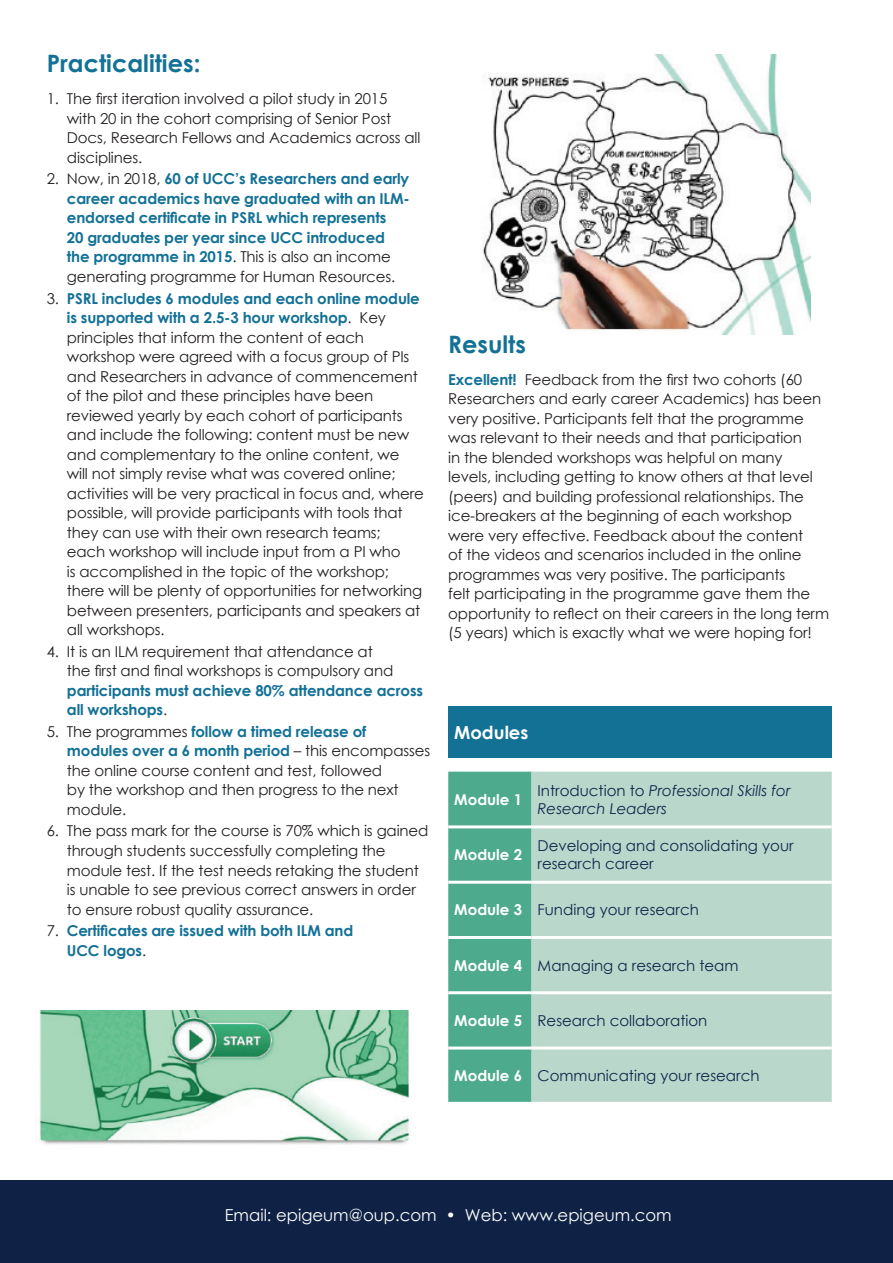
<style>
.page{position:relative;width:893px;height:1263px;background:#fff}
.page>*{position:absolute;margin:0;border:0;box-sizing:border-box;transform-origin:0 0}
.t1{font:700 24px "Century Gothic";color:#137196}
.t2{font:700 18px "Century Gothic";color:#fff}
.t3{font:16.5px "Century Gothic";color:#fff}
.text{font:15px/19.5px "Century Gothic";letter-spacing:-.01em;color:#231f20}
.text-2{font:700 15px/19.5px "Century Gothic";letter-spacing:-.01em;color:#137196}
.t4{font:15px/18px "Century Gothic";color:#0e274a}
.t5{font:italic 15px/18px "Century Gothic";color:#0e274a}
.t6{font:700 15px "Century Gothic";color:#fff}
.s1{font-weight:400;color:#231f20}
.s2{font-weight:700;color:#137196}
.s3{font-style:normal}
</style>
<div class="page">
<img style="left:39px;top:1010px;width:370px;height:135px">
<div style="left:448px;top:706px;width:384px;height:51px;background:#137196"></div>
<div style="left:448px;top:772px;width:83px;height:330px;background:#4daa8c"></div>
<div style="left:531px;top:772px;width:301px;height:330px;background:#b9d7ca"></div>
<hr style="left:448px;top:825px;width:83px;height:3px;background:#fff">
<hr style="left:531px;top:825px;width:301px;height:3px;background:#fff">
<hr style="left:448px;top:881px;width:83px;height:3px;background:#fff">
<hr style="left:531px;top:881px;width:301px;height:3px;background:#fff">
<hr style="left:448px;top:936px;width:83px;height:3px;background:#fff">
<hr style="left:531px;top:936px;width:301px;height:3px;background:#fff">
<hr style="left:448px;top:991px;width:83px;height:3px;background:#fff">
<hr style="left:531px;top:991px;width:301px;height:3px;background:#fff">
<hr style="left:448px;top:1046px;width:83px;height:3px;background:#fff">
<hr style="left:531px;top:1046px;width:301px;height:3px;background:#fff">
<img style="left:482px;top:54px;width:328px;height:280px">
<div style="left:0;top:1180px;width:893px;height:83px;background:#0f2245"></div>
<p class="t1" style="left:47px;top:45px;width:155px">Practicalities:</p>
<p class="text" style="left:67px;top:89px;width:355px;text-indent:-20px">1. The first iteration involved a pilot study in 2015 with 20 in the cohort comprising of Senior Post Docs, Research Fellows and Academics across all disciplines.</p>
<p class="text-2" style="left:67px;top:169px;width:344px;text-indent:-20px"><span class="s1">2. Now, in 2018,</span> 60 of UCC’s Researchers and early career academics have graduated with an ILM&shy;endorsed certificate in PSRL which represents<br>20 graduates per year since UCC introduced the programme in 2015<span class="s1">. This is also an income generating programme for Human Resources.</span></p>
<p class="text" style="left:67px;top:288px;width:359px;text-indent:-20px">3. <span class="s2">PSRL includes 6 modules and each online module is supported with a 2.5-3 hour workshop</span>. Key principles that inform the content of each workshop were agreed with a focus group of PIs and Researchers in advance of commencement of the pilot and these principles have been reviewed yearly by each cohort of participants and include the following: content must be new and complementary to the online content, we will not simply revise what was covered online; activities will be very practical in focus and, where possible, will provide participants with tools that they can use with their own research teams;<br>each workshop will include input from a PI who<br>is accomplished in the topic of the workshop; there will be plenty of opportunities for networking between presenters, participants and speakers at all workshops.</p>
<p class="text" style="left:67px;top:641px;width:358px;text-indent:-20px">4. It is an ILM requirement that attendance at<br>the first and final workshops is compulsory and <span class="s2">participants must achieve 80% attendance across all workshops</span>.</p>
<p class="text" style="left:67px;top:721px;width:365px;text-indent:-20px">5. The programmes <span class="s2">follow a timed release of modules over a 6 month period</span> – this encompasses the online course content and test, followed<br>by the workshop and then progress to the next module.</p>
<p class="text" style="left:67px;top:821px;width:363px;text-indent:-20px">6. The pass mark for the course is 70% which is gained through students successfully completing the module test. If the test needs retaking the student is unable to see previous correct answers in order to ensure robust quality assurance.</p>
<p class="text-2" style="left:67px;top:920px;width:288px;text-indent:-20px"><span class="s1">7.</span> Certificates are issued with both ILM and<br>UCC logos<span class="s1">.</span></p>
<p class="t1" style="left:448px;top:326px;width:79px">Results</p>
<p class="text" style="left:448px;top:369px;width:382px"><span class="s2">Excellent!</span> Feedback from the first two cohorts (60<br>Researchers and early career Academics) has been very positive. Participants felt that the programme was relevant to their needs and that participation<br>in the blended workshops was helpful on many levels, including getting to know others at that level (peers) and building professional relationships. The ice-breakers at the beginning of each workshop were very effective. Feedback about the content<br>of the videos and scenarios included in the online programmes was very positive. The participants<br>felt participating in the programme gave them the opportunity to reflect on their careers in the long term (5 years) which is exactly what we were hoping for!</p>
<p class="t2" style="left:454px;top:718px;width:76px">Modules</p>
<p class="t6" style="left:454px;top:788px;width:69px">Module 1</p>
<p class="t5" style="left:537px;top:781px;width:255px"><span class="s3">Introduction to</span> Professional Skills for<br>Research Leaders</p>
<p class="t6" style="left:454px;top:843px;width:69px">Module 2</p>
<p class="t4" style="left:537px;top:836px;width:258px">Developing and consolidating your research career</p>
<p class="t6" style="left:454px;top:899px;width:69px">Module 3</p>
<p class="t4" style="left:537px;top:901px;width:163px">Funding your research</p>
<p class="t6" style="left:454px;top:954px;width:69px">Module 4</p>
<p class="t4" style="left:537px;top:956px;width:203px">Managing a research team</p>
<p class="t6" style="left:454px;top:1009px;width:69px">Module 5</p>
<p class="t4" style="left:537px;top:1011px;width:171px">Research collaboration</p>
<p class="t6" style="left:454px;top:1064px;width:69px">Module 6</p>
<p class="t4" style="left:537px;top:1067px;width:223px">Communicating your research</p>
<p class="t3" style="left:225px;top:1204px;width:448px">Email: epigeum@oup.com • Web: www.epigeum.com</p>
</div>
